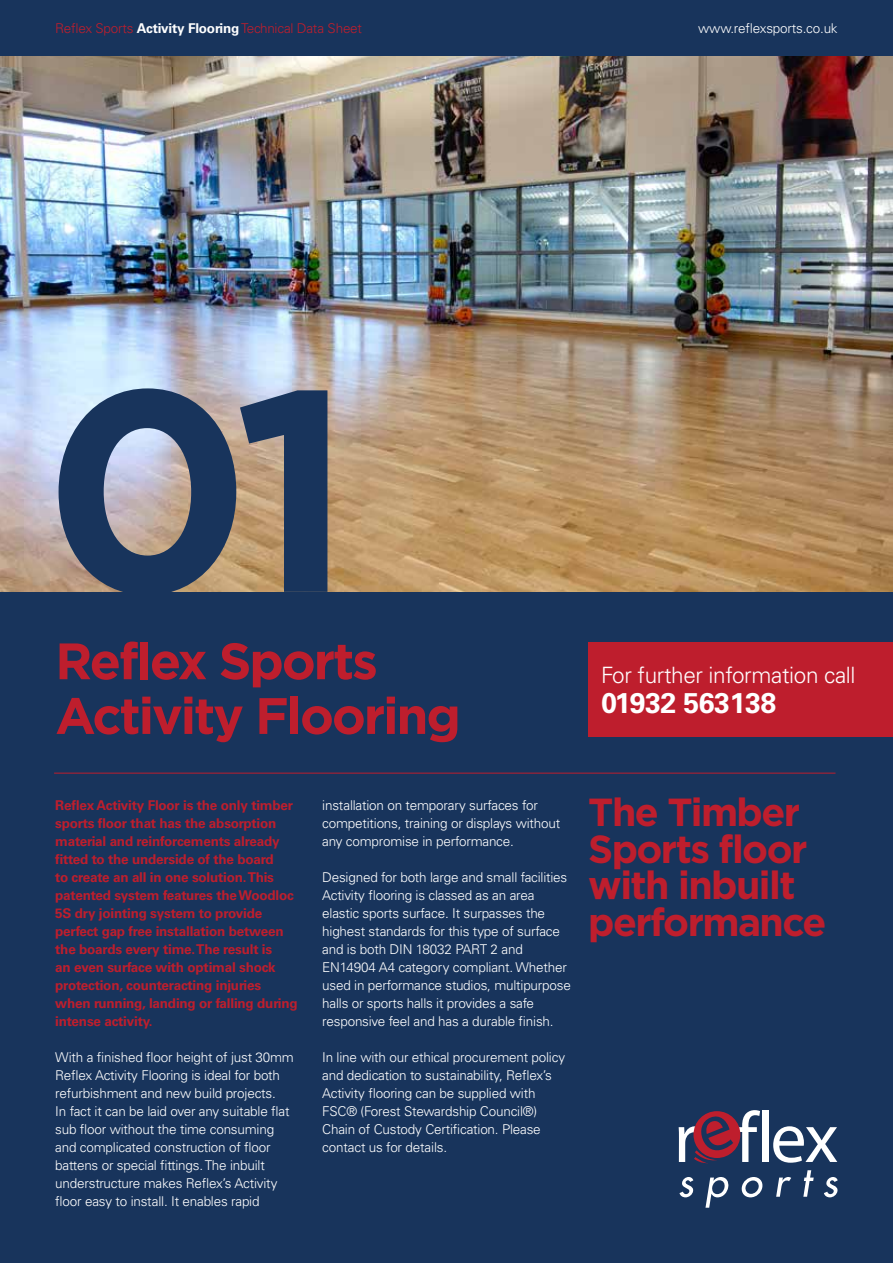
<style>
.page{position:relative;width:893px;height:1263px;background:#18345c}
.page>*{position:absolute;margin:0;border:0;box-sizing:border-box;transform-origin:0 0}
.t1{font:700 285.75px "Gotham";color:#18345c}
.t2{font:700 51.15px/54.8px "Gotham";letter-spacing:-.04em;color:#be1e2d}
.t3{font:700 39.15px/36.8px "Gotham";letter-spacing:-.04em;color:#be1e2d}
.t4{font:700 28.5px "Univers";letter-spacing:-.015em;color:#fff}
.t5{font:300 22.5px "Univers";letter-spacing:-.015em;color:#fff}
.t6{font:300 13.5px/18px "Univers";letter-spacing:-.015em;color:#fff}
.t7{font:700 13.5px/18px "Univers";letter-spacing:-.015em;color:#be1e2d}
.t8{font:300 13.5px "Univers";letter-spacing:-.015em;color:#be1e2d}
.s1{font-weight:700;color:#fff}
</style>
<div class="page">
<img style="left:0;top:56px;width:893px;height:535px">
<div style="left:588px;top:642px;width:305px;height:94px;background:#be1e2d"></div>
<hr style="left:54px;top:773px;width:781px;height:1px;background:#be1e2d">
<div style="left:763px;top:1111px;width:6px;height:51px;background:#fff"></div>
<svg style="left:773px;top:1126px;width:64px;height:37px"></svg>
<svg style="left:679px;top:1110px;width:81px;height:54px"></svg>
<svg style="left:679px;top:1177px;width:15px;height:20px"></svg>
<svg style="left:705px;top:1177px;width:24px;height:31px"></svg>
<svg style="left:741px;top:1177px;width:22px;height:20px"></svg>
<svg style="left:776px;top:1177px;width:15px;height:20px"></svg>
<svg style="left:803px;top:1170px;width:11px;height:27px"></svg>
<svg style="left:824px;top:1177px;width:14px;height:20px"></svg>
<p class="t8" style="left:55px;top:20px;width:308px">Reflex Sports <span class="s1">Activity Flooring</span> Technical Data Sheet</p>
<p class="t6" style="left:698px;top:19px;width:141px">www.reflexsports.co.uk</p>
<h1 class="t1" style="left:43px;top:325px;width:312px">01</h1>
<h2 class="t2" style="left:55px;top:632px;width:407px">Reflex Sports<br>Activity Flooring</h2>
<h3 class="t5" style="left:601px;top:661px;width:256px">For further information call</h3>
<h3 class="t4" style="left:601px;top:686px;width:177px">01932 563138</h3>
<p class="t7" style="left:55px;top:796px;width:244px">Reflex Activity Floor is the only timber sports floor that has the absorption material and reinforcements already fitted to the underside of the board<br>to create an all in one solution. This patented system features the Woodloc 5S dry jointing system to provide perfect gap free installation between the boards every time. The result is<br>an even surface with optimal shock protection, counteracting injuries when running, landing or falling during intense activity.</p>
<p class="t6" style="left:55px;top:1048px;width:240px">With a finished floor height of just 30mm Reflex Activity Flooring is ideal for both refurbishment and new build projects.<br>In fact it can be laid over any suitable flat sub floor without the time consuming and complicated construction of floor battens or special fittings. The inbuilt understructure makes Reflex’s Activity floor easy to install. It enables rapid</p>
<p class="t6" style="left:322px;top:796px;width:239px">installation on temporary surfaces for competitions, training or displays without any compromise in performance.</p>
<p class="t6" style="left:322px;top:868px;width:250px">Designed for both large and small facilities Activity flooring is classed as an area elastic sports surface. It surpasses the highest standards for this type of surface and is both DIN 18032 PART 2 and EN14904 A4 category compliant. Whether used in performance studios, multipurpose halls or sports halls it provides a safe responsive feel and has a durable finish.</p>
<p class="t6" style="left:322px;top:1048px;width:244px">In line with our ethical procurement policy and dedication to sustainability, Reflex’s Activity flooring can be supplied with FSC® (Forest Stewardship Council®)<br>Chain of Custody Certification. Please contact us for details.</p>
<h3 class="t3" style="left:588px;top:793px;width:240px">The Timber<br>Sports floor with inbuilt performance</h3>
</div>
